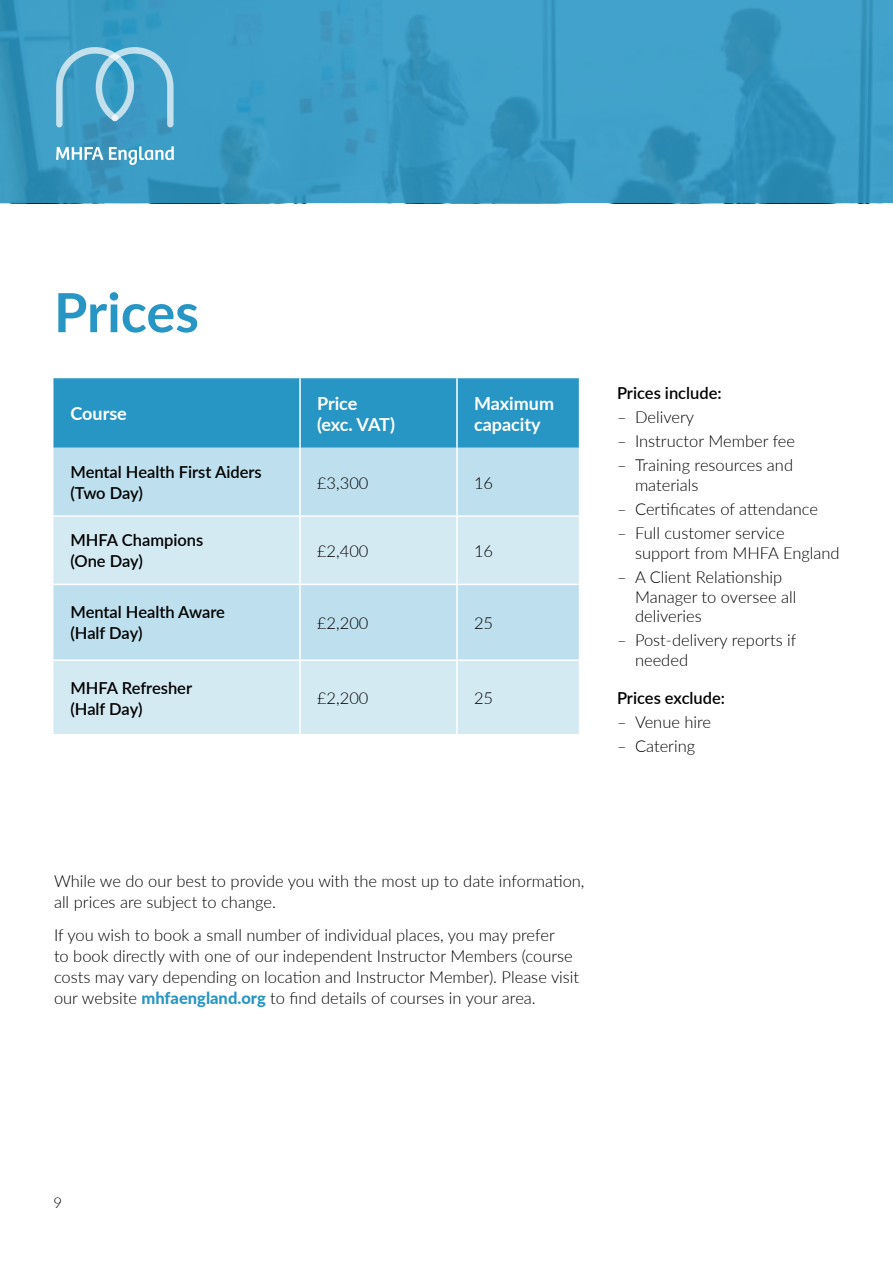
<style>
.page{position:relative;width:893px;height:1263px;background:#fff}
.page>*{position:absolute;margin:0;border:0;box-sizing:border-box;transform-origin:0 0}
.t1{font:700 54px "Lato";color:#2896c4}
.t2{font:700 18px/21px "Lato";color:#fff}
.t3{font:300 16.5px/19.8px "Lato";color:#000}
.t4{font:600 16.5px/21px "Lato";color:#000}
.t5{font:300 15px "Lato";color:#000}
.s1{font-weight:800;color:#2896c4}
</style>
<div class="page">
<div style="left:53px;top:378px;width:526px;height:70px;background:#2896c4"></div>
<div style="left:53px;top:448px;width:526px;height:67px;background:#bedfed"></div>
<svg style="left:53px;top:517px;width:526px;height:217px;fill:#d4eaf3"></svg>
<hr style="left:299px;top:378px;width:2px;height:70px;background:#fff">
<hr style="left:456px;top:378px;width:2px;height:70px;background:#fff">
<hr style="left:299px;top:448px;width:2px;height:67px;background:#fff">
<hr style="left:456px;top:448px;width:2px;height:67px;background:#fff">
<hr style="left:299px;top:517px;width:2px;height:67px;background:#fff">
<hr style="left:456px;top:517px;width:2px;height:67px;background:#fff">
<hr style="left:53px;top:584px;width:247px;height:1px;background:#fff">
<hr style="left:300px;top:584px;width:157px;height:1px;background:#fff">
<hr style="left:299px;top:585px;width:2px;height:74px;background:#fff">
<hr style="left:457px;top:584px;width:123px;height:1px;background:#fff">
<hr style="left:456px;top:585px;width:2px;height:74px;background:#fff">
<hr style="left:53px;top:659px;width:247px;height:2px;background:#fff">
<hr style="left:300px;top:659px;width:157px;height:2px;background:#fff">
<hr style="left:299px;top:661px;width:2px;height:73px;background:#fff">
<hr style="left:457px;top:659px;width:123px;height:2px;background:#fff">
<hr style="left:456px;top:661px;width:2px;height:73px;background:#fff">
<svg style="left:0;top:0;width:893px;height:203px;fill:#3d9ec7"></svg>
<img style="left:57px;top:48px;width:117px;height:117px">
<h1 class="t1" style="left:54px;top:273px;width:146px">Prices</h1>
<p class="t2" style="left:70px;top:402px;width:58px">Course</p>
<p class="t2" style="left:317px;top:392px;width:79px">Price (exc. VAT)</p>
<p class="t2" style="left:474px;top:392px;width:82px">Maximum capacity</p>
<p class="t4" style="left:70px;top:461px;width:193px">Mental Health First Aiders (Two Day)</p>
<p class="t3" style="left:317px;top:472px;width:53px">£3,300</p>
<p class="t3" style="left:474px;top:472px;width:21px">16</p>
<p class="t4" style="left:70px;top:529px;width:134px">MHFA Champions (One Day)</p>
<p class="t3" style="left:317px;top:540px;width:53px">£2,400</p>
<p class="t3" style="left:474px;top:540px;width:21px">16</p>
<p class="t4" style="left:70px;top:601px;width:156px">Mental Health Aware (Half Day)</p>
<p class="t3" style="left:317px;top:612px;width:53px">£2,200</p>
<p class="t3" style="left:474px;top:612px;width:21px">25</p>
<p class="t4" style="left:70px;top:676px;width:123px">MHFA Refresher (Half Day)</p>
<p class="t3" style="left:317px;top:688px;width:53px">£2,200</p>
<p class="t3" style="left:474px;top:688px;width:21px">25</p>
<p class="t4" style="left:617px;top:382px;width:106px">Prices include:</p>
<p class="t3" style="left:617px;top:406px;width:79px">– Delivery</p>
<p class="t3" style="left:617px;top:430px;width:180px">– Instructor Member fee</p>
<p class="t3" style="left:635px;top:454px;width:160px;text-indent:-18px">– Training resources and materials</p>
<p class="t3" style="left:617px;top:498px;width:203px">– Certificates of attendance</p>
<p class="t3" style="left:635px;top:522px;width:206px;text-indent:-18px">– Full customer service support from MHFA England</p>
<p class="t3" style="left:635px;top:566px;width:163px;text-indent:-18px">– A Client Relationship<br>Manager to oversee all deliveries</p>
<p class="t3" style="left:635px;top:630px;width:163px;text-indent:-18px">– Post-delivery reports if needed</p>
<p class="t4" style="left:617px;top:687px;width:110px">Prices exclude:</p>
<p class="t3" style="left:617px;top:712px;width:96px">– Venue hire</p>
<p class="t3" style="left:617px;top:736px;width:80px">– Catering</p>
<p class="t3" style="left:54px;top:870px;width:532px;line-height:21px">While we do our best to provide you with the most up to date information, all prices are subject to change.</p>
<p class="t3" style="left:54px;top:924px;width:527px;line-height:21px">If you wish to book a small number of individual places, you may prefer<br>to book directly with one of our independent Instructor Members (course costs may vary depending on location and Instructor Member). Please visit our website <span class="s1">mhfaengland.org</span> to find details of courses in your area.</p>
<p class="t5" style="left:53px;top:1192px;width:10px">9</p>
</div>
